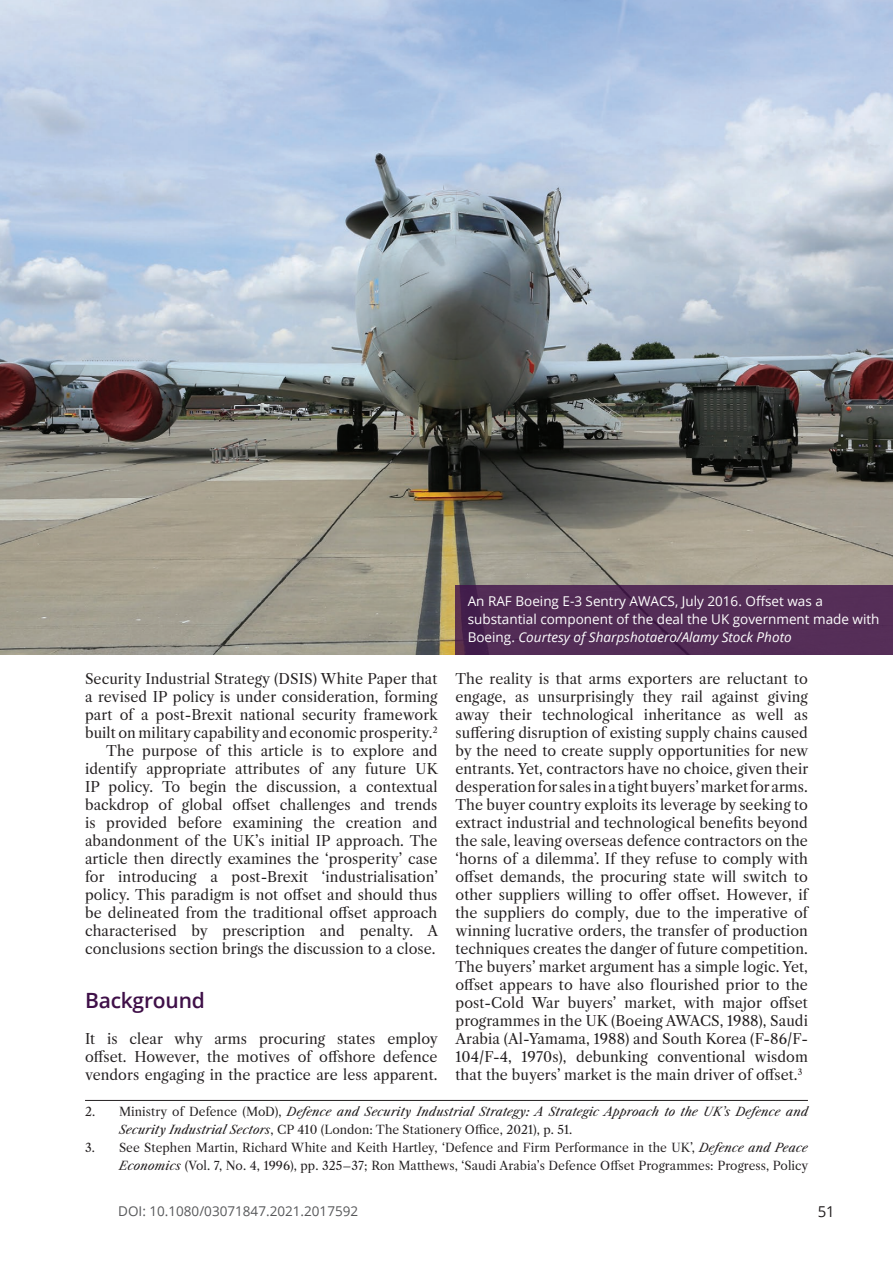
<style>
.page{position:relative;width:893px;height:1263px;background:#fff}
.page>*{position:absolute;margin:0;border:0;box-sizing:border-box;transform-origin:0 0}
.t1{font:600 21px "Open Sans";letter-spacing:-.01em;color:#3f1048}
.t2{font:15px "Open Sans";color:#231f20}
.t3{font:14.25px/18px "Libre Caslon Text";letter-spacing:.005em;color:#231f20;text-align:justify}
.t4{font:13.5px/18px "Open Sans";color:#fff}
.t5{font:13.5px "Open Sans";color:#57585a}
.t6{font:12px/18px "Libre Caslon Text";letter-spacing:.005em;color:#231f20;text-align:right}
.t7{font:italic 12px/18px "Libre Caslon Text";letter-spacing:.005em;color:#231f20}
.s1{font-style:italic}
.s2{font-style:normal}
</style>
<div class="page">
<img style="left:0;top:0;width:893px;height:655px">
<div style="left:455px;top:585px;width:438px;height:70px;background:#542d57"></div>
<hr style="left:85px;top:1100px;width:723px;height:1px;background:#231f20">
<p class="t4" style="left:468px;top:591px;width:413px">An RAF Boeing E-3 Sentry AWACS, July 2016. Offset was a substantial component of the deal the UK government made with<br>Boeing. <span class="s1">Courtesy of Sharpshotaero/Alamy Stock Photo</span></p>
<p class="t3" style="left:85px;top:670px;width:354px;text-align:right">Security Industrial Strategy (DSIS) White Paper that a revised IP policy is under consideration, forming part of a post-Brexit national security framework built on military capability and economic prosperity.<sup>2<br></sup>The purpose of this article is to explore and identify appropriate attributes of any future UK IP policy. To begin the discussion, a contextual backdrop of global offset challenges and trends is provided before examining the creation and abandonment of the UK’s initial IP approach. The article then directly examines the ‘prosperity’ case for introducing a post-Brexit ‘industrialisation’ policy. This paradigm is not offset and should thus be delineated from the traditional offset approach characterised by prescription and penalty. A conclusions section brings the discussion to a close.</p>
<h1 class="t1" style="left:85px;top:986px;width:121px">Background</h1>
<p class="t3" style="left:85px;top:1030px;width:354px">It is clear why arms procuring states employ offset. However, the motives of offshore defence vendors engaging in the practice are less apparent.</p>
<p class="t7" style="left:119px;top:1103px;width:691px;text-indent:-34px"><span class="s2">2. Ministry of Defence (MoD),</span> Defence and Security Industrial Strategy: A Strategic Approach to the UK’s Defence and<br>Security Industrial Sectors<span class="s2">, CP 410 (London: The Stationery Office, 2021), p. 51.</span></p>
<p class="t6" style="left:85px;top:1139px;width:725px">3. See Stephen Martin, Richard White and Keith Hartley, ‘Defence and Firm Performance in the UK’, <span class="s1">Defence and Peace<br>Economics</span> (Vol. 7, No. 4, 1996), pp. 325–37; Ron Matthews, ‘Saudi Arabia’s Defence Offset Programmes: Progress, Policy</p>
<p class="t3" style="left:455px;top:670px;width:354px">The reality is that arms exporters are reluctant to engage, as unsurprisingly they rail against giving away their technological inheritance as well as suffering disruption of existing supply chains caused by the need to create supply opportunities for new entrants. Yet, contractors have no choice, given their desperation for sales in a tight buyers’ market for arms.<br>The buyer country exploits its leverage by seeking to extract industrial and technological benefits beyond the sale, leaving overseas defence contractors on the ‘horns of a dilemma’. If they refuse to comply with offset demands, the procuring state will switch to other suppliers willing to offer offset. However, if the suppliers do comply, due to the imperative of winning lucrative orders, the transfer of production techniques creates the danger of future competition.<br>The buyers’ market argument has a simple logic. Yet, offset appears to have also flourished prior to the post-Cold War buyers’ market, with major offset programmes in the UK (Boeing AWACS, 1988), Saudi Arabia (Al-Yamama, 1988) and South Korea (F-86/F-104/F-4, 1970s), debunking conventional wisdom that the buyers’ market is the main driver of offset.<sup>3</sup></p>
<p class="t5" style="left:118px;top:1202px;width:242px">DOI: 10.1080/03071847.2021.2017592</p>
<p class="t2" style="left:818px;top:1201px;width:19px">51</p>
</div>
